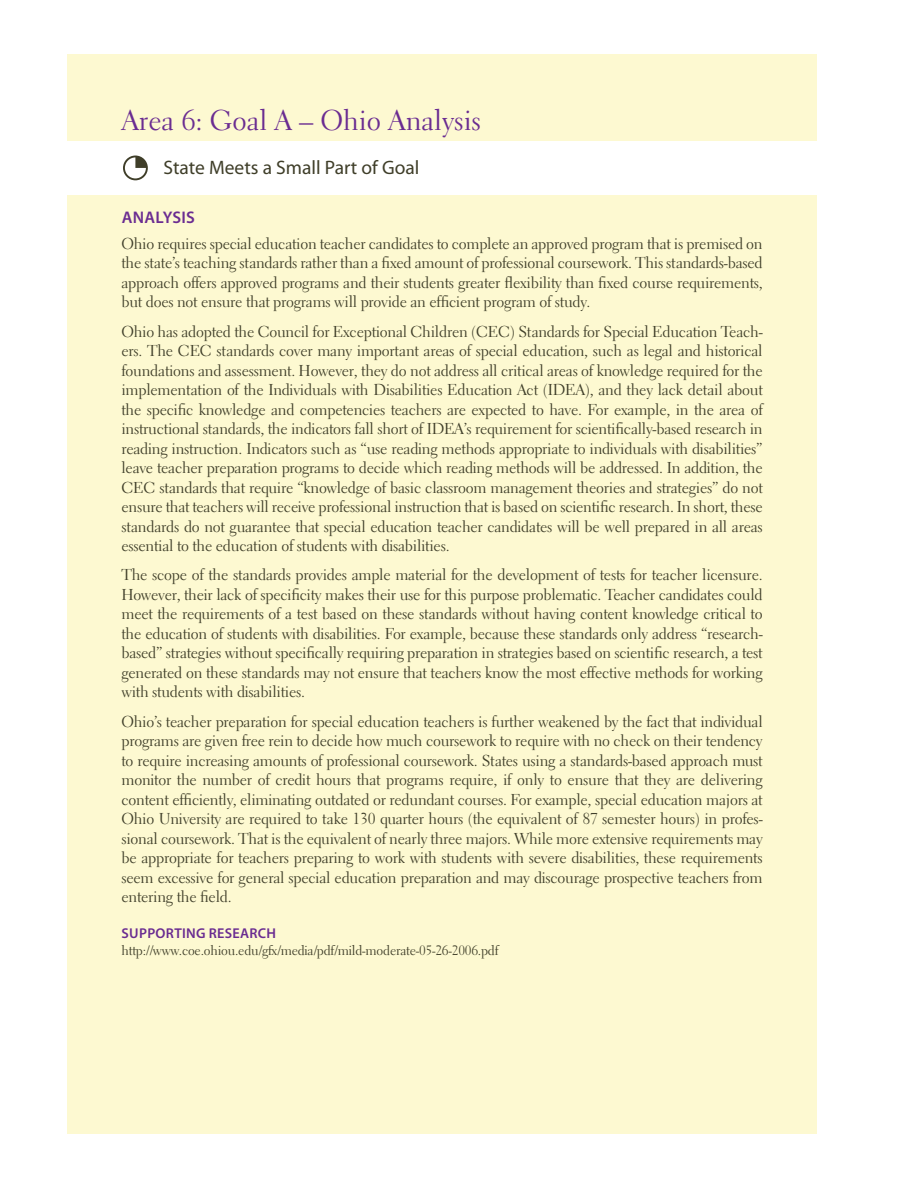
<style>
.page{position:relative;width:918px;height:1188px;background:#fff}
.page>*{position:absolute;margin:0;border:0;box-sizing:border-box;transform-origin:0 0}
.t1{font:28.5px "Electra LH";color:#6a2c91}
.t2{font:19.5px "Myriad Pro";color:#3f3e29}
.t3{font:600 16.8px "Myriad Pro";letter-spacing:.02em;color:#6a2c91}
.t4{font:15.75px/19.5px "Electra LH";letter-spacing:-.015em;color:#3f3e29;text-align:justify}
.t5{font:600 14.25px "Myriad Pro";letter-spacing:.02em;color:#6a2c91}
.t6{font:13.5px "Electra LH";letter-spacing:-.015em;color:#3f3e29}
</style>
<div class="page">
<div style="left:68px;top:54px;width:749px;height:1080px;background:#fdf9d1"></div>
<div style="left:6px;top:141px;width:904px;height:53px;background:#fff"></div>
<div style="left:123px;top:156px;width:25px;height:24px;border:3px solid #3f3e29;border-radius:50%"></div>
<svg style="left:125px;top:157px;width:21px;height:21px"></svg>
<h1 class="t1" style="left:122px;top:103px;width:361px">Area 6: Goal A – Ohio Analysis</h1>
<p class="t2" style="left:164px;top:156px;width:257px">State Meets a Small Part of Goal</p>
<p class="t3" style="left:122px;top:206px;width:73px">ANALYSIS</p>
<p class="t4" style="left:122px;top:234px;width:643px">Ohio requires special education teacher candidates to complete an approved program that is premised on the state’s teaching standards rather than a fixed amount of professional coursework. This standards-based approach offers approved programs and their students greater flexibility than fixed course requirements, but does not ensure that programs will provide an efficient program of study.</p>
<p class="t4" style="left:122px;top:322px;width:643px">Ohio has adopted the Council for Exceptional Children (CEC) Standards for Special Education Teach&shy;ers. The CEC standards cover many important areas of special education, such as legal and historical foundations and assessment. However, they do not address all critical areas of knowledge required for the implementation of the Individuals with Disabilities Education Act (IDEA), and they lack detail about the specific knowledge and competencies teachers are expected to have. For example, in the area of instructional standards, the indicators fall short of IDEA’s requirement for scientifically-based research in reading instruction. Indicators such as “use reading methods appropriate to individuals with disabilities” leave teacher preparation programs to decide which reading methods will be addressed. In addition, the CEC standards that require “knowledge of basic classroom management theories and strategies” do not ensure that teachers will receive professional instruction that is based on scientific research. In short, these standards do not guarantee that special education teacher candidates will be well prepared in all areas essential to the education of students with disabilities.</p>
<p class="t4" style="left:122px;top:565px;width:643px">The scope of the standards provides ample material for the development of tests for teacher licensure.<br>However, their lack of specificity makes their use for this purpose problematic. Teacher candidates could meet the requirements of a test based on these standards without having content knowledge critical to the education of students with disabilities. For example, because these standards only address “research&shy;based” strategies without specifically requiring preparation in strategies based on scientific research, a test generated on these standards may not ensure that teachers know the most effective methods for working with students with disabilities.</p>
<p class="t4" style="left:122px;top:711px;width:643px">Ohio’s teacher preparation for special education teachers is further weakened by the fact that individual programs are given free rein to decide how much coursework to require with no check on their tendency to require increasing amounts of professional coursework. States using a standards-based approach must monitor the number of credit hours that programs require, if only to ensure that they are delivering content efficiently, eliminating outdated or redundant courses. For example, special education majors at Ohio University are required to take 130 quarter hours (the equivalent of 87 semester hours) in profes&shy;sional coursework. That is the equivalent of nearly three majors. While more extensive requirements may be appropriate for teachers preparing to work with students with severe disabilities, these requirements seem excessive for general special education preparation and may discourage prospective teachers from entering the field.</p>
<p class="t5" style="left:122px;top:924px;width:156px">SUPPORTING RESEARCH</p>
<p class="t6" style="left:122px;top:942px;width:379px">http://www.coe.ohiou.edu/gfx/media/pdf/mild-moderate-05-26-2006.pdf</p>
</div>
